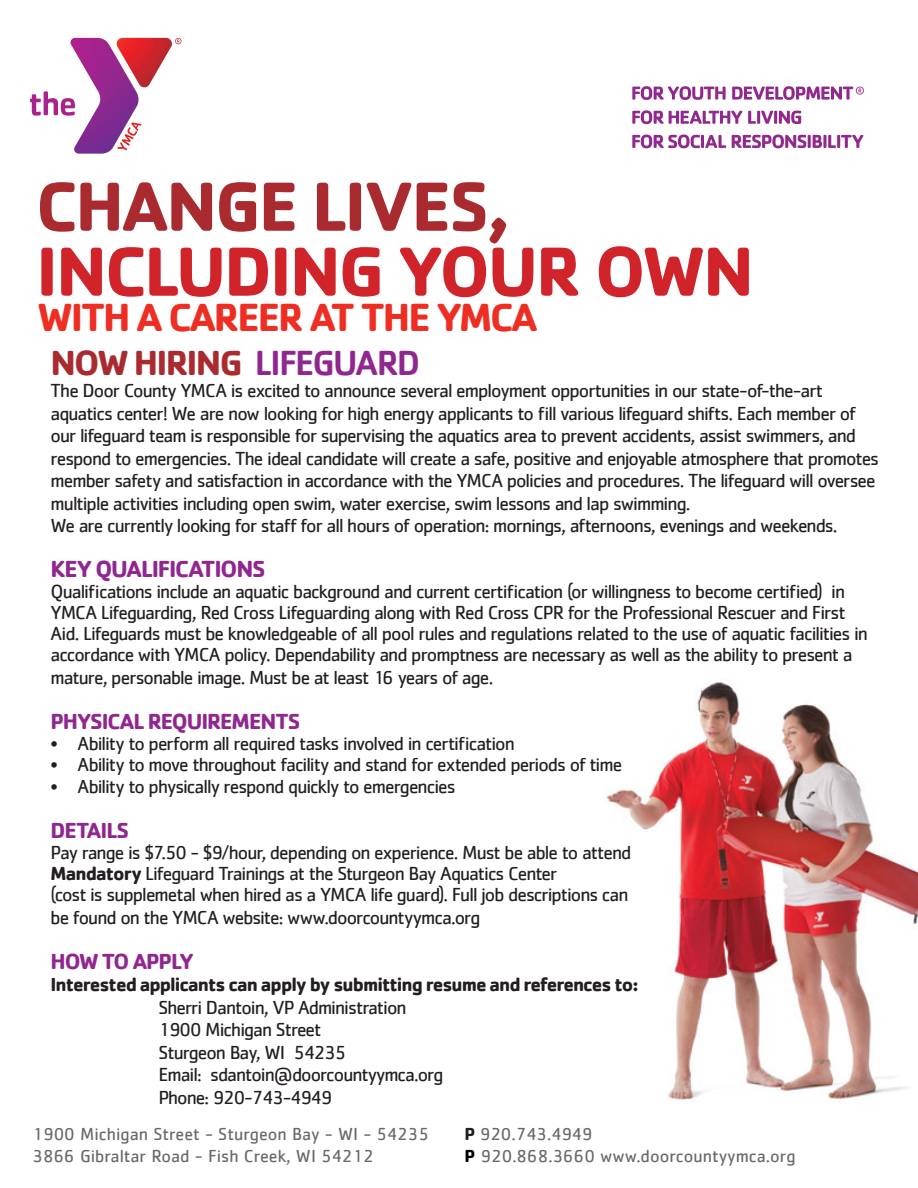
<style>
.page{position:relative;width:918px;height:1188px;background:#fff}
.page>*{position:absolute;margin:0;border:0;box-sizing:border-box;transform-origin:0 0}
.t1{font:700 72px "Cachet";letter-spacing:-.03em;color:#d1232a}
.t2{font:700 72px "Cachet";letter-spacing:-.03em;color:#a92b30}
.t3{font:700 40.5px "Cachet";letter-spacing:-.05em;color:#ee2e22}
.t4{font:700 36px "Cachet";letter-spacing:-.05em;color:#a92b30}
.t5{font:700 24px "Cachet";letter-spacing:-.045em;color:#90268f}
.t6{font:700 22.5px "Cachet";letter-spacing:-.05em;color:#90268f}
.t7{font:19.5px/22.5px "Cachet";letter-spacing:-.05em;color:#231f20}
.t8{font:700 19.5px "Cachet";letter-spacing:-.05em;color:#231f20}
.t9{font:18px "Cachet";color:#69696c}
.s1{font-weight:500;color:#90268f}
.s2{font-weight:700}
.s3{font-weight:700;color:#231f20}
.s4{font-weight:700;color:#000}
</style>
<div class="page">
<img style="left:606px;top:681px;width:312px;height:420px">
<svg style="left:632px;top:86px;width:94px;height:14px"></svg>
<svg style="left:632px;top:110px;width:110px;height:14px"></svg>
<svg style="left:748px;top:111px;width:53px;height:13px"></svg>
<svg style="left:632px;top:135px;width:94px;height:13px"></svg>
<svg style="left:732px;top:135px;width:131px;height:13px"></svg>
<svg style="left:732px;top:86px;width:132px;height:14px"></svg>
<svg style="left:30px;top:38px;width:151px;height:116px"></svg>
<p class="t2" style="left:36px;top:160px;width:476px">CHANGE LIVES,</p>
<p class="t1" style="left:36px;top:225px;width:720px">INCLUDING YOUR OWN</p>
<p class="t3" style="left:38px;top:291px;width:502px">WITH A CAREER AT THE YMCA</p>
<p class="t4" style="left:51px;top:339px;width:371px">NOW HIRING <span class="s1">LIFEGUARD</span></p>
<p class="t7" style="left:51px;top:379px;width:830px">The Door County YMCA is excited to announce several employment opportunities in our state-of-the-art aquatics center! We are now looking for high energy applicants to fill various lifeguard shifts. Each member of our lifeguard team is responsible for supervising the aquatics area to prevent accidents, assist swimmers, and respond to emergencies. The ideal candidate will create a safe, positive and enjoyable atmosphere that promotes member safety and satisfaction in accordance with the YMCA policies and procedures. The lifeguard will oversee multiple activities including open swim, water exercise, swim lessons and lap swimming.</p>
<p class="t7" style="left:51px;top:514px;width:789px">We are currently looking for staff for all hours of operation: mornings, afternoons, evenings and weekends.</p>
<p class="t5" style="left:51px;top:553px;width:217px">KEY QUALIFICATIONS</p>
<p class="t7" style="left:51px;top:581px;width:819px;line-height:21.3px">Qualifications include an aquatic background and current certification (or willingness to become certified) in YMCA Lifeguarding, Red Cross Lifeguarding along with Red Cross CPR for the Professional Rescuer and First Aid. Lifeguards must be knowledgeable of all pool rules and regulations related to the use of aquatic facilities in accordance with YMCA policy. Dependability and promptness are necessary as well as the ability to present a mature, personable image. Must be at least 16 years of age.</p>
<p class="t6" style="left:51px;top:706px;width:251px">PHYSICAL REQUIREMENTS</p>
<p class="t7" style="left:51px;top:731px;width:466px">• Ability to perform all required tasks involved in certification</p>
<p class="t7" style="left:51px;top:752px;width:573px">• Ability to move throughout facility and stand for extended periods of time</p>
<p class="t7" style="left:51px;top:775px;width:407px">• Ability to physically respond quickly to emergencies</p>
<p class="t6" style="left:51px;top:816px;width:80px">DETAILS</p>
<p class="t7" style="left:51px;top:842px;width:582px;line-height:21px">Pay range is $7.50 - $9/hour, depending on experience. Must be able to attend<br><span class="s2">Mandatory</span> Lifeguard Trainings at the Sturgeon Bay Aquatics Center</p>
<p class="t7" style="left:51px;top:883px;width:580px">(cost is supplemetal when hired as a YMCA life guard). Full job descriptions can</p>
<p class="t7" style="left:51px;top:905px;width:431px">be found on the YMCA website: www.doorcountyymca.org</p>
<p class="t6" style="left:51px;top:946px;width:145px">HOW TO APPLY</p>
<p class="t8" style="left:51px;top:972px;width:590px">Interested applicants can apply by submitting resume and references to:</p>
<p class="t7" style="left:159px;top:995px;width:250px">Sherri Dantoin, VP Administration</p>
<p class="t7" style="left:159px;top:1018px;width:164px">1900 Michigan Street</p>
<p class="t7" style="left:159px;top:1040px;width:189px">Sturgeon Bay, WI 54235</p>
<p class="t7" style="left:159px;top:1063px;width:286px">Email: sdantoin@doorcountyymca.org</p>
<p class="t7" style="left:159px;top:1085px;width:175px">Phone: 920-743-4949</p>
<p class="t9" style="left:33px;top:1124px;width:398px">1900 Michigan Street - Sturgeon Bay - WI - 54235</p>
<p class="t9" style="left:465px;top:1124px;width:129px"><span class="s3">P</span> 920.743.4949</p>
<p class="t9" style="left:33px;top:1145px;width:343px">3866 Gibraltar Road - Fish Creek, WI 54212</p>
<p class="t9" style="left:465px;top:1145px;width:333px"><span class="s4">P</span> 920.868.3660 www.doorcountyymca.org</p>
</div>
